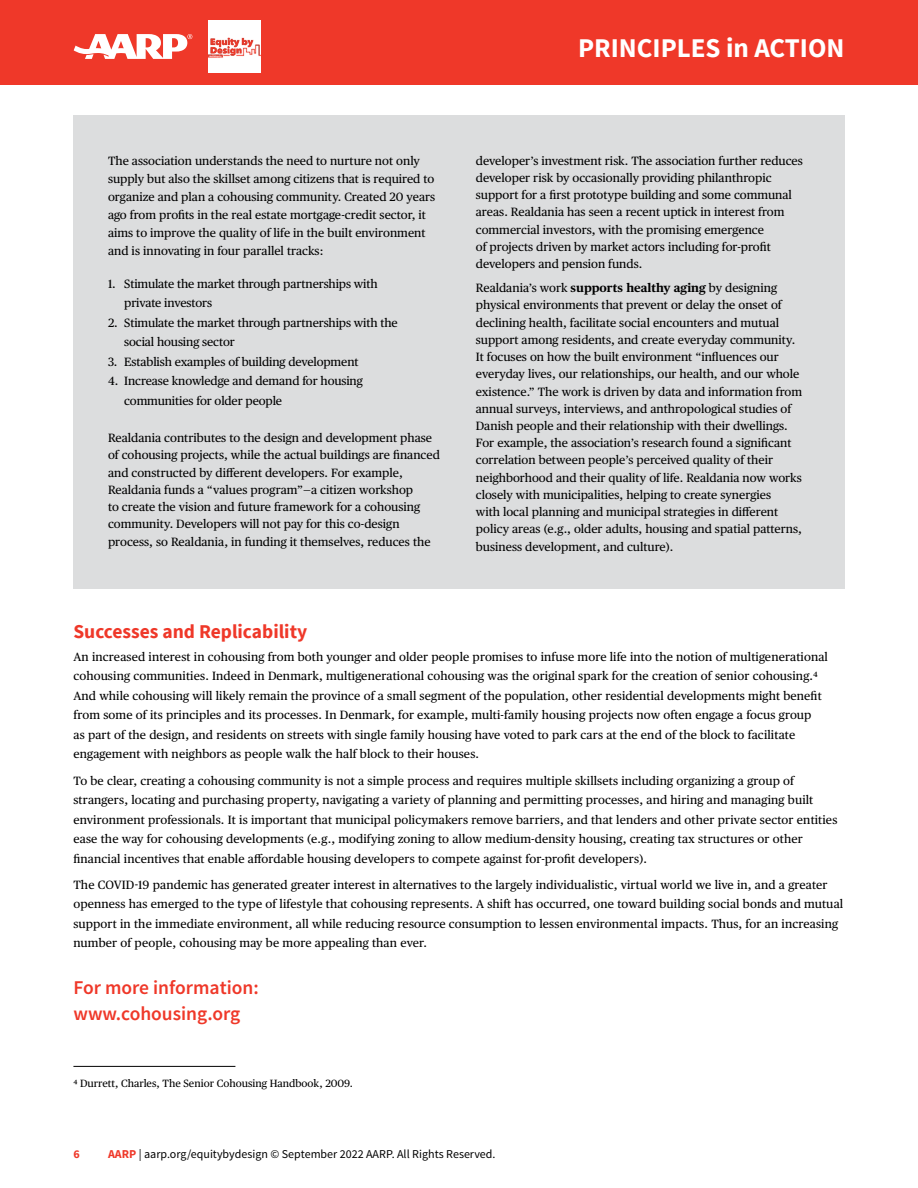
<style>
.page{position:relative;width:918px;height:1188px;background:#fff}
.page>*{position:absolute;margin:0;border:0;box-sizing:border-box;transform-origin:0 0}
.t1{font:700 27px "Source Sans Pro";color:#fff}
.t2{font:700 19.5px "Source Sans Pro";color:#ef3829}
.t3{font:600 19.5px "Source Sans Pro";color:#ef3829}
.t4{font:600 19.5px "Source Sans Pro";color:#ef3829}
.t5{font:12px/17.2px "Publico Text";color:#000}
.t6{font:12px "Source Sans Pro";color:#000}
.t7{font:700 12px "Source Sans Pro";color:#ef3829}
.t8{font:10.5px "Publico Text";color:#000}
.s1{font-weight:700}
.s2{font-weight:700;color:#ef3829}
</style>
<div class="page">
<div style="left:0;top:0;width:918px;height:85px;background:#ef3829"></div>
<svg style="left:74px;top:34px;width:118px;height:25px"></svg>
<img style="left:209px;top:21px;width:52px;height:51px">
<div style="left:73px;top:115px;width:772px;height:474px;background:#dcddde"></div>
<hr style="left:73px;top:1066px;width:162px;height:1px;background:#000">
<h1 class="t1" style="left:578px;top:29px;width:268px">PRINCIPLES in ACTION</h1>
<p class="t5" style="left:108px;top:151px;width:329px;line-height:18px">The association understands the need to nurture not only supply but also the skillset among citizens that is required to organize and plan a cohousing community. Created 20 years ago from profits in the real estate mortgage-credit sector, it aims to improve the quality of life in the built environment and is innovating in four parallel tracks:</p>
<p class="t5" style="left:124px;top:273px;width:255px;line-height:19.5px;text-indent:-16px">1. Stimulate the market through partnerships with private investors</p>
<p class="t5" style="left:124px;top:312px;width:275px;line-height:19.5px;text-indent:-16px">2. Stimulate the market through partnerships with the social housing sector</p>
<p class="t5" style="left:108px;top:352px;width:252px">3. Establish examples of building development</p>
<p class="t5" style="left:124px;top:370px;width:240px;line-height:19.5px;text-indent:-16px">4. Increase knowledge and demand for housing communities for older people</p>
<p class="t5" style="left:108px;top:429px;width:333px">Realdania contributes to the design and development phase of cohousing projects, while the actual buildings are financed and constructed by different developers. For example, Realdania funds a “values program”—a citizen workshop<br>to create the vision and future framework for a cohousing community. Developers will not pay for this co-design process, so Realdania, in funding it themselves, reduces the</p>
<p class="t5" style="left:476px;top:151px;width:329px">developer’s investment risk. The association further reduces developer risk by occasionally providing philanthropic support for a first prototype building and some communal areas. Realdania has seen a recent uptick in interest from commercial investors, with the promising emergence<br>of projects driven by market actors including for-profit developers and pension funds.</p>
<p class="t5" style="left:476px;top:279px;width:328px">Realdania’s work <span class="s1">supports healthy aging</span> by designing physical environments that prevent or delay the onset of declining health, facilitate social encounters and mutual support among residents, and create everyday community.<br>It focuses on how the built environment “influences our everyday lives, our relationships, our health, and our whole existence.” The work is driven by data and information from annual surveys, interviews, and anthropological studies of Danish people and their relationship with their dwellings.<br>For example, the association’s research found a significant correlation between people’s perceived quality of their neighborhood and their quality of life. Realdania now works closely with municipalities, helping to create synergies<br>with local planning and municipal strategies in different policy areas (e.g., older adults, housing and spatial patterns, business development, and culture).</p>
<h2 class="t2" style="left:73px;top:618px;width:235px">Successes and Replicability</h2>
<p class="t5" style="left:73px;top:646px;width:756px;line-height:19.5px">An increased interest in cohousing from both younger and older people promises to infuse more life into the notion of multigenerational cohousing communities. Indeed in Denmark, multigenerational cohousing was the original spark for the creation of senior cohousing.4<br>And while cohousing will likely remain the province of a small segment of the population, other residential developments might benefit from some of its principles and its processes. In Denmark, for example, multi-family housing projects now often engage a focus group<br>as part of the design, and residents on streets with single family housing have voted to park cars at the end of the block to facilitate engagement with neighbors as people walk the half block to their houses.</p>
<p class="t5" style="left:73px;top:770px;width:766px;line-height:19.5px">To be clear, creating a cohousing community is not a simple process and requires multiple skillsets including organizing a group of strangers, locating and purchasing property, navigating a variety of planning and permitting processes, and hiring and managing built environment professionals. It is important that municipal policymakers remove barriers, and that lenders and other private sector entities ease the way for cohousing developments (e.g., modifying zoning to allow medium-density housing, creating tax structures or other financial incentives that enable affordable housing developers to compete against for-profit developers).</p>
<p class="t5" style="left:73px;top:874px;width:771px;line-height:19.5px">The COVID-19 pandemic has generated greater interest in alternatives to the largely individualistic, virtual world we live in, and a greater openness has emerged to the type of lifestyle that cohousing represents. A shift has occurred, one toward building social bonds and mutual support in the immediate environment, all while reducing resource consumption to lessen environmental impacts. Thus, for an increasing number of people, cohousing may be more appealing than ever.</p>
<h2 class="t3" style="left:73px;top:975px;width:187px">For more information:</h2>
<h2 class="t4" style="left:73px;top:1001px;width:169px">www.cohousing.org</h2>
<p class="t8" style="left:73px;top:1076px;width:281px">4 Durrett, Charles, The Senior Cohousing Handbook, 2009.</p>
<p class="t7" style="left:74px;top:1146px;width:8px">6</p>
<p class="t6" style="left:108px;top:1147px;width:389px"><span class="s2">AARP</span> | aarp.org/equitybydesign © September 2022 AARP. All Rights Reserved.</p>
</div>
